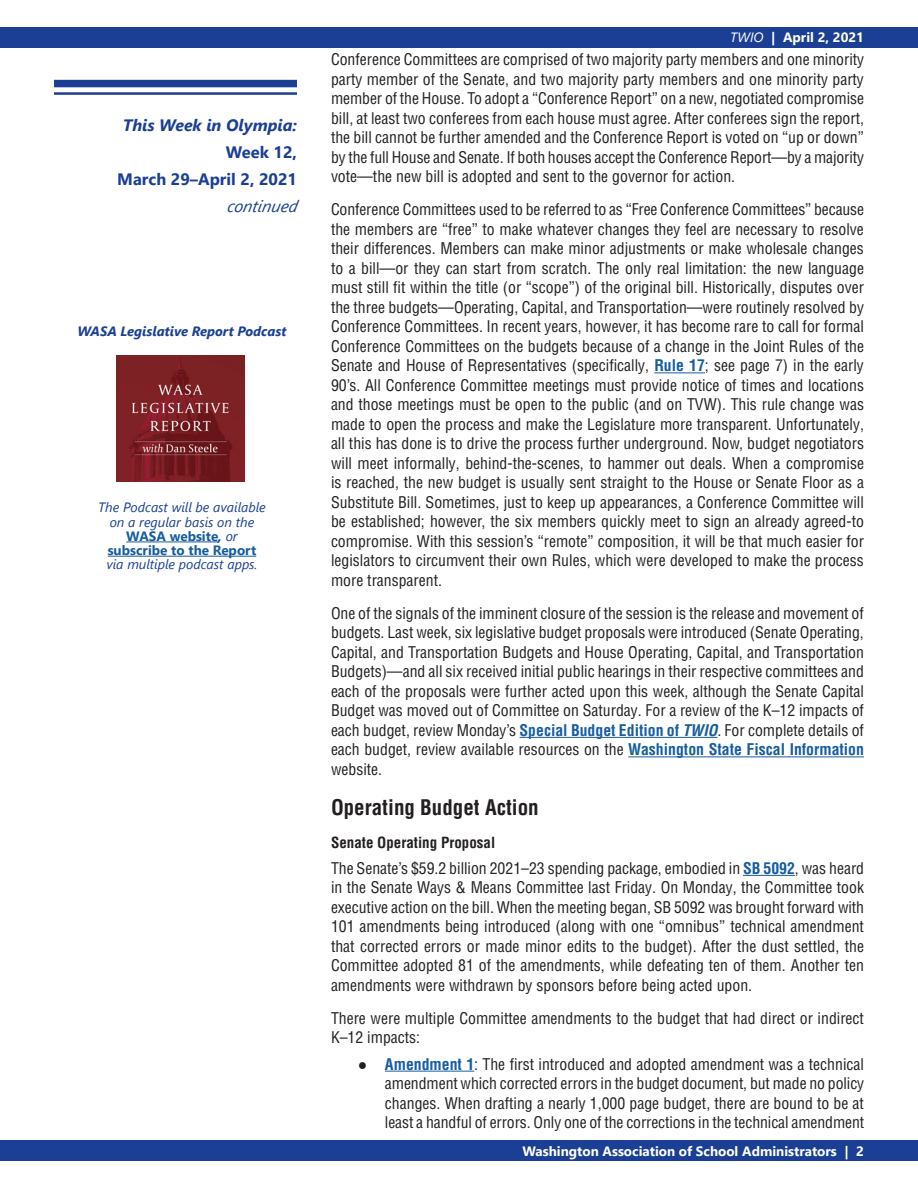
<style>
.page{position:relative;width:918px;height:1188px;background:#fff}
.page>*{position:absolute;margin:0;border:0;box-sizing:border-box;transform-origin:0 0}
.t1{font:700 condensed 21px "Helvetica LT Pro";color:#231f20}
.t2{font:700 16.5px/27px "Segoe UI";color:#1b3f94;text-align:right}
.t3{font:italic 700 16.5px "Segoe UI";color:#1b3f94}
.t4{font:italic 16.5px "Segoe UI";color:#1b3f94}
.t5{font:condensed 15.75px/19.5px "Helvetica LT Pro";color:#231f20;text-align:justify}
.t6{font:700 condensed 15px "Helvetica LT Pro";color:#231f20}
.t7{font:italic 13.5px/14.2px "Segoe UI";color:#1b3f94;text-align:center}
.t8{font:700 13.5px "Segoe UI";color:#fff}
.t9{font:italic 700 13.5px "Segoe UI";color:#1b3f94}
.s1{font-weight:700;font-style:normal;color:#175d9e}
.s2{font-weight:700}
.s3{font-weight:400;font-style:italic}
.s4{font-weight:700;color:#175d9e}
.s5{font-weight:700;font-style:italic;color:#175d9e}
.s6{font-family:"Calibri";font-weight:700;font-stretch:normal}
</style>
<div class="page">
<div style="left:0;top:1141px;width:918px;height:20px;background:#1b3f94"></div>
<div style="left:0;top:27px;width:918px;height:20px;background:#1b3f94"></div>
<hr style="left:654px;top:372px;width:51px;height:1px;background:#175d9e">
<hr style="left:520px;top:737px;width:197px;height:1px;background:#175d9e">
<hr style="left:628px;top:756px;width:236px;height:1px;background:#175d9e">
<hr style="left:743px;top:875px;width:52px;height:1px;background:#175d9e">
<hr style="left:385px;top:1071px;width:89px;height:1px;background:#175d9e">
<div style="left:54px;top:80px;width:243px;height:7px;background:#1b3f94"></div>
<hr style="left:54px;top:92px;width:243px;height:3px;background:#1b3f94">
<hr style="left:126px;top:542px;width:92px;height:1px;background:#175d9e">
<hr style="left:108px;top:556px;width:148px;height:1px;background:#175d9e">
<img style="left:116px;top:355px;width:129px;height:126px">
<p class="t3" style="left:123px;top:109px;width:176px">This Week in Olympia:</p>
<p class="t2" style="left:117px;top:137px;width:181px">Week 12,<br>March 29–April 2, 2021</p>
<p class="t4" style="left:227px;top:190px;width:76px">continued</p>
<p class="t9" style="left:78px;top:318px;width:210px">WASA Legislative Report Podcast</p>
<p class="t7" style="left:98px;top:498px;width:169px">The Podcast will be available on a regular basis on the<br><span class="s1">WASA website</span><span class="s2">,</span> or <span class="s1">subscribe to the Report</span></p>
<p class="t7" style="left:106px;top:555px;width:153px">via multiple podcast apps.</p>
<p class="t8" style="left:730px;top:25px;width:135px"><span class="s3">TWIO</span> | April 2, 2021</p>
<p class="t5" style="left:331px;top:50px;width:535px">Conference Committees are comprised of two majority party members and one minority party member of the Senate, and two majority party members and one minority party member of the House. To adopt a “Conference Report” on a new, negotiated compromise bill, at least two conferees from each house must agree. After conferees sign the report, the bill cannot be further amended and the Conference Report is voted on “up or down” by the full House and Senate. If both houses accept the Conference Report—by a majority vote—the new bill is adopted and sent to the governor for action.</p>
<p class="t5" style="left:331px;top:200px;width:535px">Conference Committees used to be referred to as “Free Conference Committees” because the members are “free” to make whatever changes they feel are necessary to resolve their differences. Members can make minor adjustments or make wholesale changes to a bill—or they can start from scratch. The only real limitation: the new language must still fit within the title (or “scope”) of the original bill. Historically, disputes over the three budgets—Operating, Capital, and Transportation—were routinely resolved by Conference Committees. In recent years, however, it has become rare to call for formal Conference Committees on the budgets because of a change in the Joint Rules of the Senate and House of Representatives (specifically, <span class="s4">Rule 17</span>; see page 7) in the early 90’s. All Conference Committee meetings must provide notice of times and locations and those meetings must be open to the public (and on TVW). This rule change was made to open the process and make the Legislature more transparent. Unfortunately, all this has done is to drive the process further underground. Now, budget negotiators will meet informally, behind-the-scenes, to hammer out deals. When a compromise is reached, the new budget is usually sent straight to the House or Senate Floor as a Substitute Bill. Sometimes, just to keep up appearances, a Conference Committee will be established; however, the six members quickly meet to sign an already agreed-to compromise. With this session’s “remote” composition, it will be that much easier for legislators to circumvent their own Rules, which were developed to make the process more transparent.</p>
<p class="t5" style="left:331px;top:603px;width:535px">One of the signals of the imminent closure of the session is the release and movement of budgets. Last week, six legislative budget proposals were introduced (Senate Operating, Capital, and Transportation Budgets and House Operating, Capital, and Transportation Budgets)—and all six received initial public hearings in their respective committees and each of the proposals were further acted upon this week, although the Senate Capital Budget was moved out of Committee on Saturday. For a review of the K–12 impacts of each budget, review Monday’s <span class="s4">Special Budget Edition of</span> <span class="s5">TWIO</span>. For complete details of each budget, review available resources on the <span class="s4">Washington State Fiscal Information </span>website.</p>
<h1 class="t1" style="left:331px;top:793px;width:209px">Operating Budget Action</h1>
<p class="t6" style="left:331px;top:832px;width:166px">Senate Operating Proposal</p>
<p class="t5" style="left:331px;top:858px;width:535px">The Senate’s $59.2 billion 2021–23 spending package, embodied in <span class="s4">SB 5092</span>, was heard in the Senate Ways &amp; Means Committee last Friday. On Monday, the Committee took executive action on the bill. When the meeting began, SB 5092 was brought forward with 101 amendments being introduced (along with one “omnibus” technical amendment that corrected errors or made minor edits to the budget). After the dust settled, the Committee adopted 81 of the amendments, while defeating ten of them. Another ten amendments were withdrawn by sponsors before being acted upon.</p>
<p class="t5" style="left:331px;top:1008px;width:535px">There were multiple Committee amendments to the budget that had direct or indirect<br>K–12 impacts:</p>
<p class="t5" style="left:385px;top:1054px;width:481px;text-indent:-27px"><span class="s6">●</span> <span class="s4">Amendment 1</span>: The first introduced and adopted amendment was a technical amendment which corrected errors in the budget document, but made no policy changes. When drafting a nearly 1,000 page budget, there are bound to be at least a handful of errors. Only one of the corrections in the technical amendment</p>
<p class="t8" style="left:523px;top:1138px;width:343px">Washington Association of School Administrators | 2</p>
</div>
